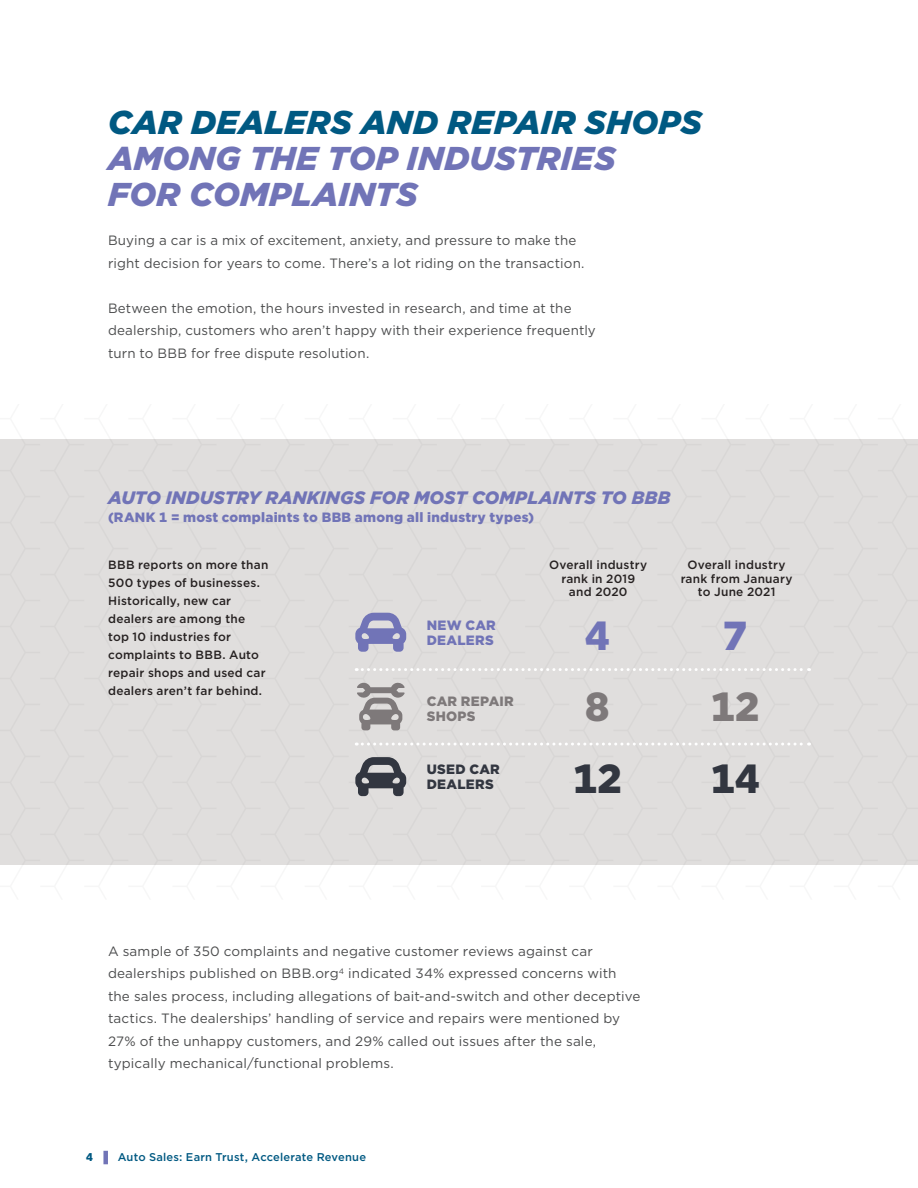
<style>
.page{position:relative;width:918px;height:1188px;background:#fff}
.page>*{position:absolute;margin:0;border:0;box-sizing:border-box;transform-origin:0 0}
.SubHdrs{font:900 40.5px "Gotham";color:#323640}
.SubHdrs-2{font:900 40.5px "Gotham";color:#7e797a}
.SubHdrs-3{font:900 40.5px "Gotham";color:#7174b7}
.SubHdrs-4{font:italic 900 33px/36px "Gotham";letter-spacing:.005em;color:#7174b7}
.Body{font:italic 900 18px "Gotham";letter-spacing:.005em;color:#7174b7}
.Body-2{font:13.5px/22.5px "Gotham";letter-spacing:.01em;color:#4b4c4d}
.Body-3{font:900 13.5px/15px "Gotham";letter-spacing:.02em;color:#7174b7}
.Body-4{font:900 13.5px/15px "Gotham";letter-spacing:.02em;color:#7e797a}
.Body-5{font:900 13.5px/15px "Gotham";letter-spacing:.02em;color:#323640}
.Body-6{font:500 12px/18px "Gotham";letter-spacing:.02em;color:#262121;text-align:center}
.t1{font:500 11.25px "Gotham";letter-spacing:.02em;color:#005982}
.t2{font:900 11.25px "Gotham";color:#005982}
.s1{color:#005982}
</style>
<div class="page">
<div style="left:0;top:439px;width:918px;height:426px;background:#e0dedd"></div>
<div style="left:103px;top:1151px;width:5px;height:13px;background:#7174b7"></div>
<p class="SubHdrs-4" style="left:108px;top:104px;width:595px"><span class="s1">CAR DEALERS AND REPAIR SHOPS<br></span>AMONG THE TOP INDUSTRIES<br>FOR COMPLAINTS</p>
<p class="Body-2" style="left:108px;top:229px;width:478px">Buying a car is a mix of excitement, anxiety, and pressure to make the right decision for years to come. There’s a lot riding on the transaction.</p>
<p class="Body-2" style="left:108px;top:296px;width:489px">Between the emotion, the hours invested in research, and time at the dealership, customers who aren’t happy with their experience frequently turn to BBB for free dispute resolution.</p>
<p class="Body" style="left:108px;top:485px;width:564px">AUTO INDUSTRY RANKINGS FOR MOST COMPLAINTS TO BBB</p>
<p class="Body-3" style="left:108px;top:510px;width:428px">(RANK 1 = most complaints to BBB among all industry types)</p>
<p class="Body-6" style="left:108px;top:556px;width:162px;text-align:left">BBB reports on more than<br>500 types of businesses.<br>Historically, new car dealers are among the top 10 industries for complaints to BBB. Auto repair shops and used car dealers aren’t far behind.</p>
<p class="Body-6" style="left:549px;top:558px;width:100px;line-height:13.5px">Overall industry rank in 2019 and 2020</p>
<p class="Body-6" style="left:681px;top:558px;width:113px;line-height:13.5px">Overall industry rank from January to June 2021</p>
<p class="Body-3" style="left:427px;top:617px;width:71px">NEW CAR<br>DEALERS</p>
<p class="SubHdrs-3" style="left:585px;top:608px;width:26px">4</p>
<p class="SubHdrs-3" style="left:723px;top:608px;width:26px">7</p>
<p class="SubHdrs-2" style="left:585px;top:679px;width:26px">8</p>
<p class="SubHdrs-2" style="left:711px;top:679px;width:50px">12</p>
<p class="Body-4" style="left:427px;top:694px;width:89px">CAR REPAIR<br>SHOPS</p>
<p class="Body-5" style="left:427px;top:762px;width:75px">USED CAR<br>DEALERS</p>
<p class="SubHdrs" style="left:573px;top:751px;width:50px">12</p>
<p class="SubHdrs" style="left:711px;top:751px;width:50px">14</p>
<p class="Body-2" style="left:108px;top:939px;width:534px">A sample of 350 complaints and negative customer reviews against car dealerships published on BBB.org<sup>4</sup> indicated 34% expressed concerns with the sales process, including allegations of bait-and-switch and other deceptive tactics. The dealerships’ handling of service and repairs were mentioned by 27% of the unhappy customers, and 29% called out issues after the sale, typically mechanical/functional problems.</p>
<p class="t2" style="left:86px;top:1150px;width:8px">4</p>
<p class="t1" style="left:118px;top:1150px;width:250px">Auto Sales: Earn Trust, Accelerate Revenue</p>
</div>
